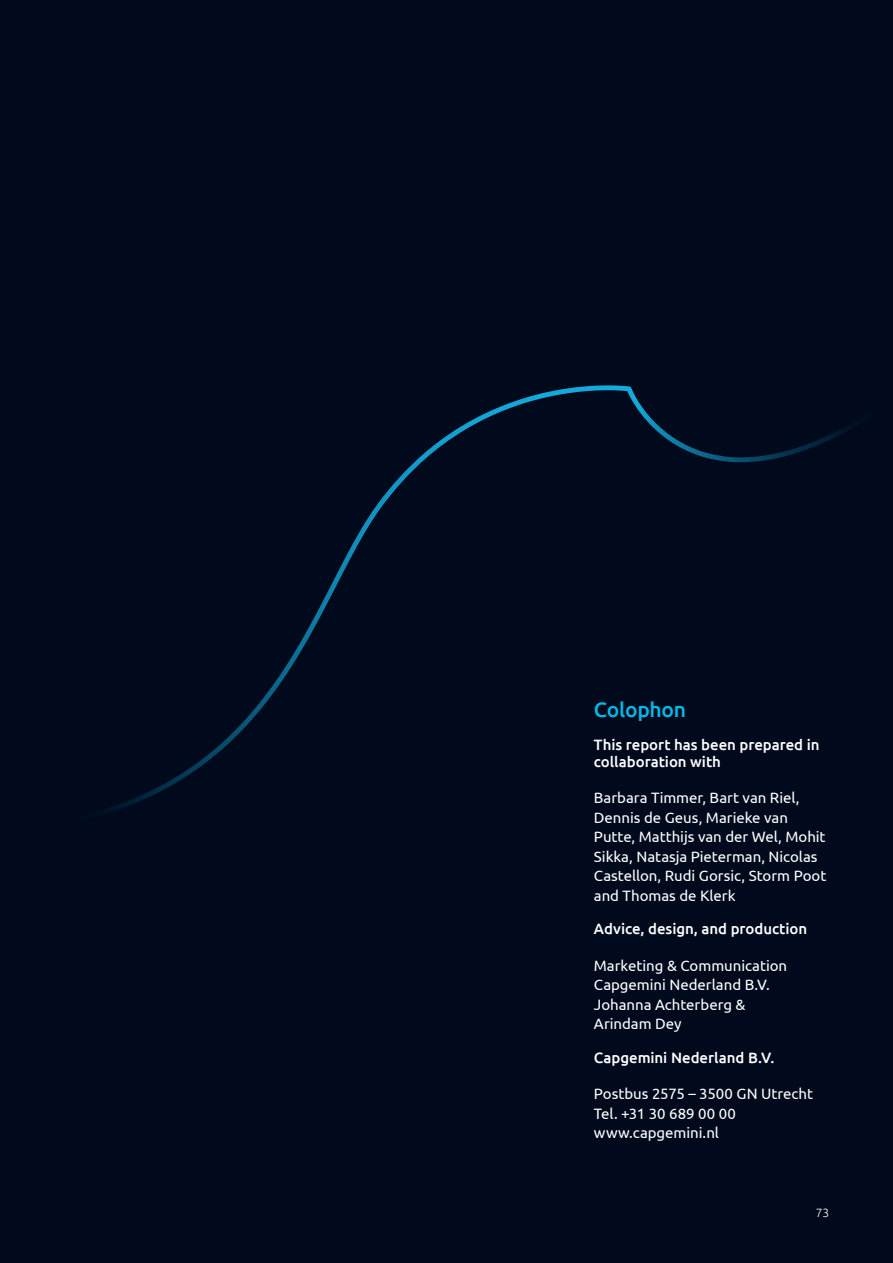
<style>
.page{position:relative;width:893px;height:1263px;background:#000a1d}
.page>*{position:absolute;margin:0;border:0;box-sizing:border-box;transform-origin:0 0}
.t1{font:500 21px "Ubuntu";letter-spacing:-.015em;color:#00b9e7}
.t2{font:15px/19.5px "Ubuntu";color:#fff}
.t3{font:500 15px/16.5px "Ubuntu";letter-spacing:-.005em;color:#fff}
.t4{font:300 12px "Ubuntu";color:#fff}
</style>
<div class="page">
<svg style="left:108px;top:385px;width:680px;height:427px"></svg>
<h1 class="t1" style="left:594px;top:696px;width:94px">Colophon</h1>
<p class="t3" style="left:594px;top:736px;width:227px">This report has been prepared in collaboration with</p>
<p class="t2" style="left:594px;top:788px;width:234px">Barbara Timmer, Bart van Riel,<br>Dennis de Geus, Marieke van<br>Putte, Matthijs van der Wel, Mohit<br>Sikka, Natasja Pieterman, Nicolas<br>Castellon, Rudi Gorsic, Storm Poot and Thomas de Klerk</p>
<p class="t3" style="left:594px;top:920px;width:215px">Advice, design, and production</p>
<p class="t2" style="left:594px;top:955px;width:195px">Marketing &amp; Communication<br>Capgemini Nederland B.V.<br>Johanna Achterberg &amp;<br>Arindam Dey</p>
<p class="t3" style="left:594px;top:1049px;width:182px">Capgemini Nederland B.V.</p>
<p class="t2" style="left:594px;top:1084px;width:221px">Postbus 2575 – 3500 GN Utrecht<br>Tel. +31 30 689 00 00 www.capgemini.nl</p>
<p class="t4" style="left:816px;top:1205px;width:15px">73</p>
</div>
